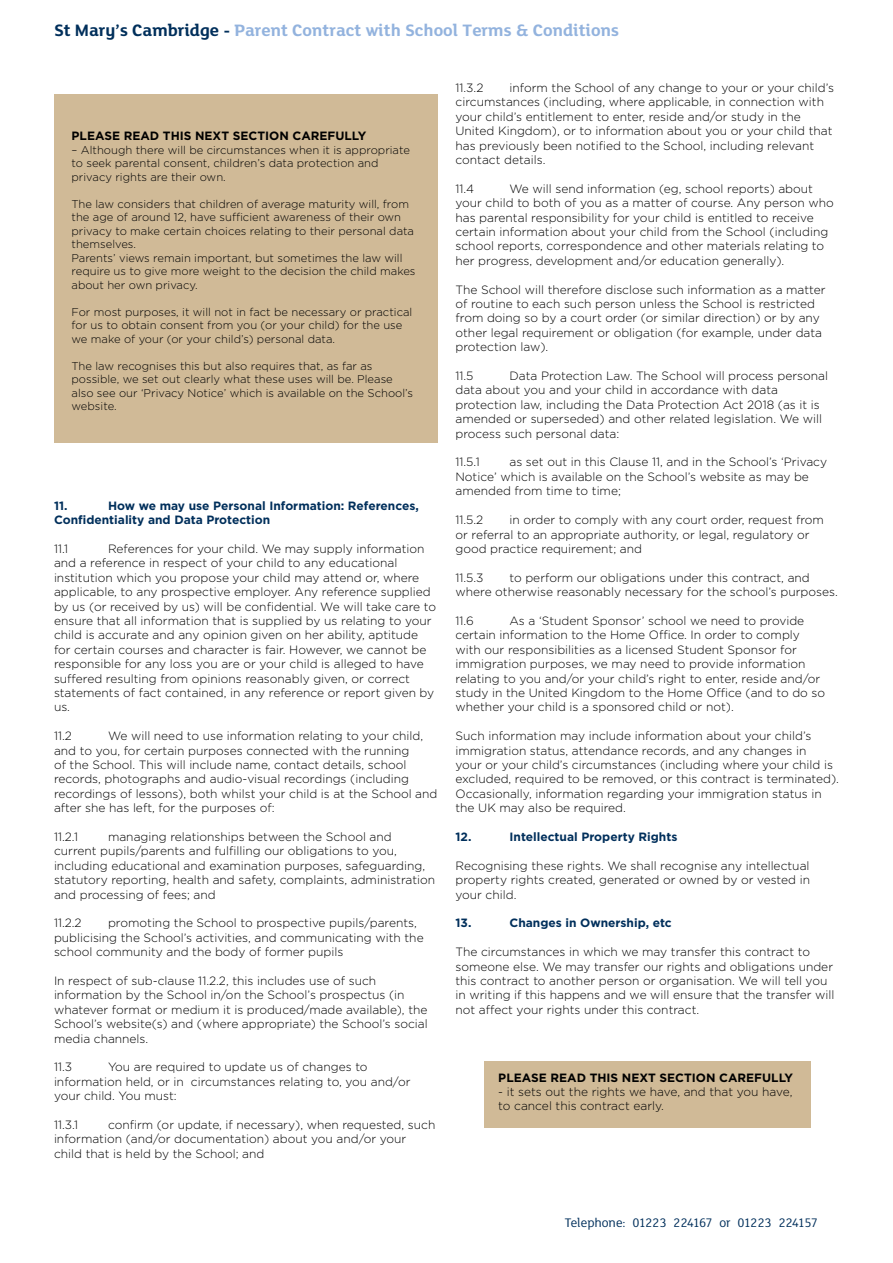
<style>
.page{position:relative;width:893px;height:1263px;background:#fff}
.page>*{position:absolute;margin:0;border:0;box-sizing:border-box;transform-origin:0 0}
.t1{font:18px "FS Lola Bold Regular";color:#93b3de}
.t2{font:13.5px "FS Lola Regular";color:#002f5b}
.t3{font:300 12px/14.4px "Gotham";color:#000}
.t4{font:700 12px/14.4px "Gotham";color:#002f5b}
.t5{font:700 12px "Gotham";color:#000}
.t6{font:300 11.25px/13.5px "Gotham";color:#000}
.s1{color:#002f5b}
</style>
<div class="page">
<div style="left:484px;top:1061px;width:326px;height:66px;background:#d0ba97"></div>
<div style="left:54px;top:95px;width:383px;height:348px;background:#d0ba97"></div>
<h1 class="t1" style="left:54px;top:20px;width:567px"><span class="s1">St Mary’s Cambridge -</span> Parent Contract with School Terms &amp; Conditions</h1>
<p class="t5" style="left:72px;top:128px;width:296px">PLEASE READ THIS NEXT SECTION CAREFULLY</p>
<p class="t6" style="left:72px;top:142px;width:340px">– Although there will be circumstances when it is appropriate to seek parental consent, children’s data protection and privacy rights are their own.</p>
<p class="t6" style="left:72px;top:196px;width:345px">The law considers that children of average maturity will, from the age of around 12, have sufficient awareness of their own privacy to make certain choices relating to their personal data themselves.<br>Parents’ views remain important, but sometimes the law will require us to give more weight to the decision the child makes about her own privacy.</p>
<p class="t6" style="left:72px;top:304px;width:342px">For most purposes, it will not in fact be necessary or practical for us to obtain consent from you (or your child) for the use we make of your (or your child’s) personal data.</p>
<p class="t6" style="left:72px;top:358px;width:343px">The law recognises this but also requires that, as far as possible, we set out clearly what these uses will be. Please also see our ‘Privacy Notice’ which is available on the School’s website.</p>
<p class="t4" style="left:54px;top:498px;width:366px;text-indent:54px">How we may use Personal Information: References,<br>Confidentiality and Data Protection</p>
<p class="t3" style="left:54px;top:541px;width:16px">11.1</p>
<p class="t4" style="left:54px;top:498px;width:15px">11.</p>
<p class="t3" style="left:54px;top:541px;width:384px;text-indent:54px">References for your child. We may supply information and a reference in respect of your child to any educational institution which you propose your child may attend or, where applicable, to any prospective employer. Any reference supplied by us (or received by us) will be confidential. We will take care to ensure that all information that is supplied by us relating to your child is accurate and any opinion given on her ability, aptitude for certain courses and character is fair. However, we cannot be responsible for any loss you are or your child is alleged to have suffered resulting from opinions reasonably given, or correct statements of fact contained, in any reference or report given by us.</p>
<p class="t3" style="left:54px;top:728px;width:19px">11.2</p>
<p class="t3" style="left:54px;top:728px;width:385px;text-indent:54px">We will need to use information relating to your child, and to you, for certain purposes connected with the running<br>of the School. This will include name, contact details, school records, photographs and audio-visual recordings (including recordings of lessons), both whilst your child is at the School and after she has left, for the purposes of:</p>
<p class="t3" style="left:54px;top:829px;width:26px">11.2.1</p>
<p class="t3" style="left:54px;top:829px;width:383px;text-indent:54px">managing relationships between the School and current pupils/parents and fulfilling our obligations to you, including educational and examination purposes, safeguarding, statutory reporting, health and safety, complaints, administration and processing of fees; and</p>
<p class="t3" style="left:54px;top:915px;width:29px">11.2.2</p>
<p class="t3" style="left:54px;top:915px;width:371px;text-indent:54px">promoting the School to prospective pupils/parents, publicising the School’s activities, and communicating with the school community and the body of former pupils</p>
<p class="t3" style="left:54px;top:973px;width:375px">In respect of sub-clause 11.2.2, this includes use of such information by the School in/on the School’s prospectus (in whatever format or medium it is produced/made available), the School’s website(s) and (where appropriate) the School’s social media channels.</p>
<p class="t3" style="left:54px;top:1059px;width:20px">11.3</p>
<p class="t3" style="left:54px;top:1059px;width:358px;text-indent:54px">You are required to update us of changes to information held, or in circumstances relating to, you and/or your child. You must:</p>
<p class="t3" style="left:54px;top:1117px;width:26px">11.3.1</p>
<p class="t3" style="left:54px;top:1117px;width:383px;text-indent:54px">confirm (or update, if necessary), when requested, such information (and/or documentation) about you and/or your child that is held by the School; and</p>
<p class="t3" style="left:455px;top:80px;width:380px;text-indent:54px">inform the School of any change to your or your child’s circumstances (including, where applicable, in connection with your child’s entitlement to enter, reside and/or study in the United Kingdom), or to information about you or your child that has previously been notified to the School, including relevant contact details.</p>
<p class="t3" style="left:455px;top:181px;width:20px">11.4</p>
<p class="t3" style="left:455px;top:80px;width:29px">11.3.2</p>
<p class="t3" style="left:455px;top:181px;width:380px;text-indent:54px">We will send information (eg, school reports) about your child to both of you as a matter of course. Any person who has parental responsibility for your child is entitled to receive certain information about your child from the School (including school reports, correspondence and other materials relating to her progress, development and/or education generally).</p>
<p class="t3" style="left:455px;top:282px;width:372px">The School will therefore disclose such information as a matter of routine to each such person unless the School is restricted from doing so by a court order (or similar direction) or by any other legal requirement or obligation (for example, under data protection law).</p>
<p class="t3" style="left:455px;top:368px;width:20px">11.5</p>
<p class="t3" style="left:455px;top:368px;width:374px;text-indent:54px">Data Protection Law. The School will process personal data about you and your child in accordance with data protection law, including the Data Protection Act 2018 (as it is amended or superseded) and other related legislation. We will process such personal data:</p>
<p class="t3" style="left:455px;top:455px;width:26px">11.5.1</p>
<p class="t3" style="left:455px;top:455px;width:373px;text-indent:54px">as set out in this Clause 11, and in the School’s ‘Privacy<br>Notice’ which is available on the School’s website as may be amended from time to time;</p>
<p class="t3" style="left:455px;top:512px;width:29px">11.5.2</p>
<p class="t3" style="left:455px;top:512px;width:370px;text-indent:54px">in order to comply with any court order, request from or referral to an appropriate authority, or legal, regulatory or good practice requirement; and</p>
<p class="t3" style="left:455px;top:570px;width:30px">11.5.3</p>
<p class="t3" style="left:455px;top:570px;width:384px;text-indent:54px">to perform our obligations under this contract, and where otherwise reasonably necessary for the school’s purposes.</p>
<p class="t3" style="left:455px;top:613px;width:20px">11.6</p>
<p class="t3" style="left:455px;top:613px;width:371px;text-indent:54px">As a ‘Student Sponsor’ school we need to provide certain information to the Home Office. In order to comply with our responsibilities as a licensed Student Sponsor for immigration purposes, we may need to provide information relating to you and/or your child’s right to enter, reside and/or study in the United Kingdom to the Home Office (and to do so whether your child is a sponsored child or not).</p>
<p class="t3" style="left:455px;top:728px;width:385px">Such information may include information about your child’s immigration status, attendance records, and any changes in<br>your or your child’s circumstances (including where your child is excluded, required to be removed, or this contract is terminated).<br>Occasionally, information regarding your immigration status in the UK may also be required.</p>
<p class="t4" style="left:455px;top:829px;width:17px">12.</p>
<p class="t4" style="left:509px;top:829px;width:169px">Intellectual Property Rights</p>
<p class="t3" style="left:455px;top:858px;width:356px;text-align:justify">Recognising these rights. We shall recognise any intellectual property rights created, generated or owned by or vested in your child.</p>
<p class="t4" style="left:455px;top:916px;width:17px">13.</p>
<p class="t4" style="left:509px;top:916px;width:164px">Changes in Ownership, etc</p>
<p class="t3" style="left:455px;top:944px;width:381px">The circumstances in which we may transfer this contract to someone else. We may transfer our rights and obligations under this contract to another person or organisation. We will tell you in writing if this happens and we will ensure that the transfer will not affect your rights under this contract.</p>
<p class="t5" style="left:498px;top:1069px;width:296px">PLEASE READ THIS NEXT SECTION CAREFULLY</p>
<p class="t3" style="left:498px;top:1084px;width:296px">- it sets out the rights we have, and that you have, to cancel this contract early.</p>
<p class="t2" style="left:565px;top:1217px;width:255px">Telephone: 01223 224167 or 01223 224157</p>
</div>
